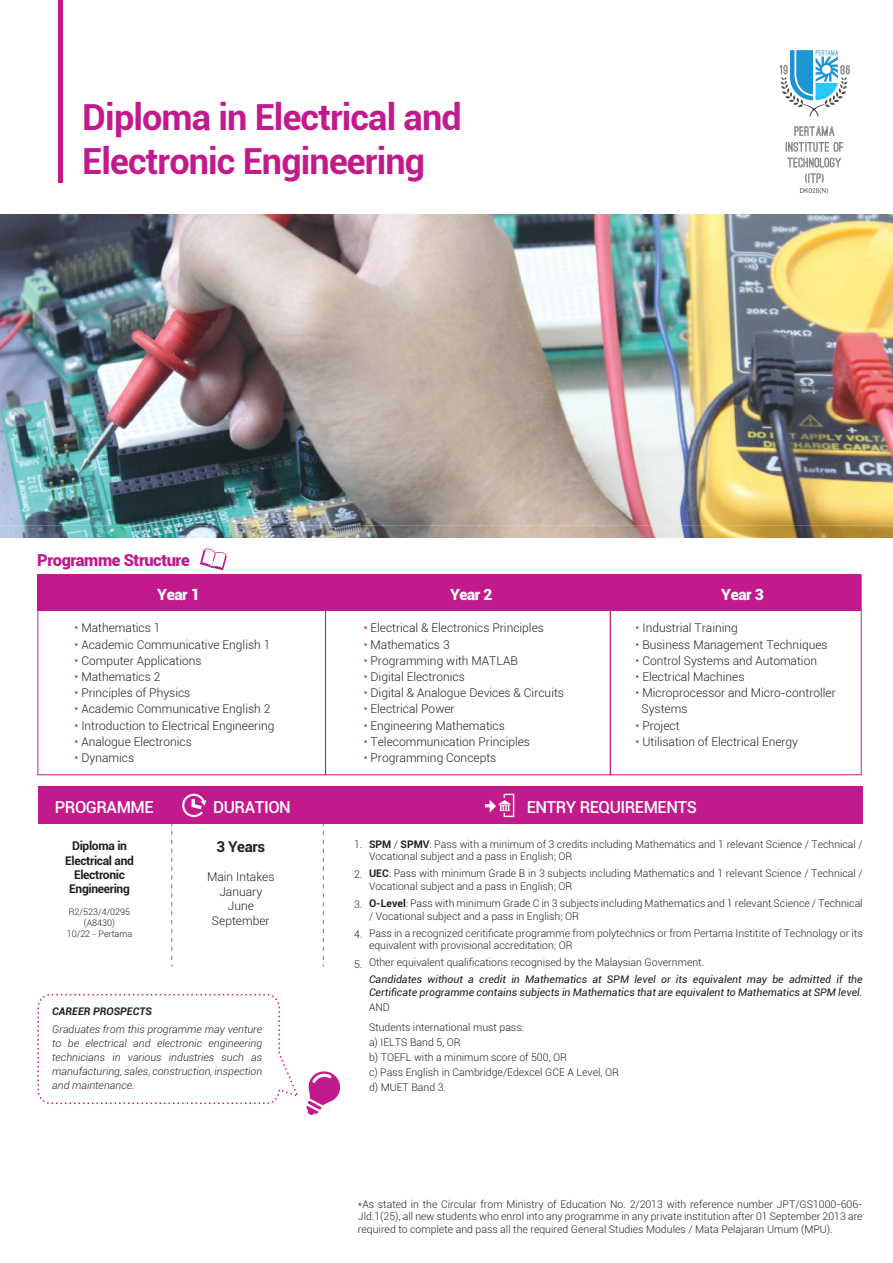
<style>
.page{position:relative;width:893px;height:1263px;background:#fff}
.page>*{position:absolute;margin:0;border:0;box-sizing:border-box;transform-origin:0 0}
.t1{font:700 36px/43.2px "Roboto";letter-spacing:-.025em;color:#c21a8d}
.t2{font:500 16.5px "Roboto";letter-spacing:-.025em;color:#fff}
.t3{font:900 16.5px "Roboto";letter-spacing:-.025em;color:#c21a8d}
.t4{font:900 15.45px "Roboto";letter-spacing:-.03em;color:#fff}
.t5{font:700 15px "Roboto";letter-spacing:-.025em;color:#241f1f}
.t6{font:300 12px/14.4px "Roboto";color:#241f1f;text-align:center}
.t7{font:700 12px/14.4px "Roboto";letter-spacing:-.025em;color:#241f1f;text-align:center}
.t8{font:300 10.5px/12.6px "Roboto";color:#241f1f}
.t9{font:italic 10.5px/12.6px "Roboto";color:#241f1f}
.t10{font:italic 300 10.5px/14.1px "Roboto";color:#241f1f;text-align:justify}
.t11{font:italic 700 10.5px "Roboto";color:#241f1f}
.t12{font:300 9px/10.8px "Roboto";color:#241f1f;text-align:center}
.s1{color:#c21a8d}
.s2{font-weight:700}
</style>
<div class="page">
<div style="left:38px;top:787px;width:825px;height:37px;background:#c21a8d"></div>
<svg style="left:171px;top:824px;width:1px;height:142px"></svg>
<svg style="left:323px;top:824px;width:1px;height:142px"></svg>
<svg style="left:485px;top:794px;width:29px;height:24px"></svg>
<svg style="left:182px;top:794px;width:24px;height:23px"></svg>
<div style="left:37px;top:994px;width:243px;height:110px;border:2px dashed #c21a8d;border-radius:13px"></div>
<svg style="left:306px;top:1071px;width:35px;height:44px"></svg>
<div style="left:38px;top:574px;width:276px;height:37px;background:#c21a8d"></div>
<div style="left:38px;top:574px;width:288px;height:201px;border:1px solid #c21a8d"></div>
<div style="left:314px;top:574px;width:288px;height:37px;background:#c21a8d"></div>
<div style="left:325px;top:575px;width:286px;height:200px;border:1px solid #c21a8d"></div>
<div style="left:602px;top:574px;width:259px;height:37px;background:#c21a8d"></div>
<div style="left:610px;top:575px;width:252px;height:200px;border:1px solid #c21a8d"></div>
<svg style="left:200px;top:548px;width:27px;height:22px"></svg>
<div style="left:58px;top:0;width:5px;height:183px;background:#c21a8d"></div>
<img style="left:0;top:214px;width:893px;height:323px">
<svg style="left:794px;top:126px;width:40px;height:10px"></svg>
<svg style="left:786px;top:142px;width:57px;height:10px"></svg>
<svg style="left:787px;top:158px;width:54px;height:9px"></svg>
<svg style="left:779px;top:50px;width:71px;height:67px"></svg>
<svg style="left:800px;top:173px;width:28px;height:21px"></svg>
<h1 class="t1" style="left:82px;top:95px;width:381px">Diploma in Electrical and<br>Electronic Engineering</h1>
<h2 class="t3" style="left:37px;top:549px;width:154px">Programme Structure</h2>
<h3 class="t4" style="left:157px;top:583px;width:44px">Year 1</h3>
<p class="t6" style="left:75px;top:620px;width:87px"><span class="s1">•</span> Mathematics 1</p>
<p class="t6" style="left:75px;top:637px;width:197px"><span class="s1">•</span> Academic Communicative English 1</p>
<p class="t6" style="left:75px;top:653px;width:129px"><span class="s1">•</span> Computer Applications</p>
<p class="t6" style="left:75px;top:669px;width:87px"><span class="s1">•</span> Mathematics 2</p>
<p class="t6" style="left:75px;top:685px;width:117px"><span class="s1">•</span> Principles of Physics</p>
<p class="t6" style="left:75px;top:702px;width:197px"><span class="s1">•</span> Academic Communicative English 2</p>
<p class="t6" style="left:75px;top:718px;width:201px"><span class="s1">•</span> Introduction to Electrical Engineering</p>
<p class="t6" style="left:75px;top:734px;width:119px"><span class="s1">•</span> Analogue Electronics</p>
<p class="t6" style="left:75px;top:750px;width:61px"><span class="s1">•</span> Dynamics</p>
<h3 class="t4" style="left:450px;top:583px;width:44px">Year 2</h3>
<h3 class="t4" style="left:721px;top:583px;width:44px">Year 3</h3>
<p class="t6" style="left:364px;top:620px;width:182px"><span class="s1">•</span> Electrical &amp; Electronics Principles</p>
<p class="t6" style="left:364px;top:637px;width:87px"><span class="s1">•</span> Mathematics 3</p>
<p class="t6" style="left:364px;top:653px;width:155px"><span class="s1">•</span> Programming with MATLAB</p>
<p class="t6" style="left:364px;top:669px;width:102px"><span class="s1">•</span> Digital Electronics</p>
<p class="t6" style="left:364px;top:685px;width:202px"><span class="s1">•</span> Digital &amp; Analogue Devices &amp; Circuits</p>
<p class="t6" style="left:364px;top:702px;width:92px"><span class="s1">•</span> Electrical Power</p>
<p class="t6" style="left:364px;top:718px;width:143px"><span class="s1">•</span> Engineering Mathematics</p>
<p class="t6" style="left:364px;top:734px;width:168px"><span class="s1">•</span> Telecommunication Principles</p>
<p class="t6" style="left:364px;top:750px;width:134px"><span class="s1">•</span> Programming Concepts</p>
<p class="t6" style="left:636px;top:620px;width:104px"><span class="s1">•</span> Industrial Training</p>
<p class="t6" style="left:636px;top:637px;width:194px"><span class="s1">•</span> Business Management Techniques</p>
<p class="t6" style="left:636px;top:653px;width:183px"><span class="s1">•</span> Control Systems and Automation</p>
<p class="t6" style="left:636px;top:669px;width:110px"><span class="s1">•</span> Electrical Machines</p>
<p class="t6" style="left:641px;top:684px;width:196px;line-height:16.2px;text-align:left;text-indent:-6px"><span class="s1">•</span> Microprocessor and Micro-controller<br>Systems</p>
<p class="t6" style="left:636px;top:718px;width:46px"><span class="s1">•</span> Project</p>
<p class="t6" style="left:636px;top:734px;width:164px"><span class="s1">•</span> Utilisation of Electrical Energy</p>
<h2 class="t2" style="left:55px;top:795px;width:100px">PROGRAMME</h2>
<h2 class="t2" style="left:213px;top:795px;width:79px">DURATION</h2>
<h2 class="t2" style="left:527px;top:795px;width:172px">ENTRY REQUIREMENTS</h2>
<p class="t7" style="left:65px;top:838px;width:70px">Diploma in<br>Electrical and<br>Electronic<br>Engineering</p>
<p class="t12" style="left:67px;top:906px;width:67px">R2/523/4/0295 (A8430)<br>10/22 - Pertama</p>
<p class="t8" style="left:369px;top:837px;width:495px"><span class="s2">SPM</span> / <span class="s2">SPMV</span>: Pass with a minimum of 3 credits including Mathematics and 1 relevant Science / Technical /<br>Vocational subject and a pass in English; OR</p>
<p class="t8" style="left:369px;top:867px;width:495px"><span class="s2">UEC</span>: Pass with minimum Grade B in 3 subjects including Mathematics and 1 relevant Science / Technical /<br>Vocational subject and a pass in English; OR</p>
<p class="t8" style="left:369px;top:896px;width:495px"><span class="s2">O-Level</span>: Pass with minimum Grade C in 3 subjects including Mathematics and 1 relevant Science / Technical / Vocational subject and a pass in English; OR</p>
<p class="t8" style="left:369px;top:926px;width:495px">Pass in a recognized ceritificate programme from polytechnics or from Pertama Institite of Technology or its equivalent with provisional accreditation; OR</p>
<p class="t8" style="left:369px;top:956px;width:337px">Other equivalent qualifications recognised by the Malaysian Government.</p>
<p class="t9" style="left:369px;top:973px;width:495px">Candidates without a credit in Mathematics at SPM level or its equivalent may be admitted if the<br>Certificate programme contains subjects in Mathematics that are equivalent to Mathematics at SPM level.</p>
<p class="t8" style="left:369px;top:997px;width:156px;line-height:19.5px">AND<br>Students international must pass:</p>
<p class="t8" style="left:369px;top:1034px;width:251px;line-height:15px">a) IELTS Band 5, OR<br>b) TOEFL with a minimum score of 500, OR<br>c) Pass English in Cambridge/Edexcel GCE A Level, OR d) MUET Band 3.</p>
<p class="t8" style="left:354px;top:837px;width:10px">1.</p>
<p class="t8" style="left:354px;top:867px;width:10px">2.</p>
<p class="t8" style="left:354px;top:897px;width:10px">3.</p>
<p class="t8" style="left:354px;top:927px;width:10px">4.</p>
<p class="t8" style="left:354px;top:957px;width:10px">5.</p>
<h3 class="t5" style="left:217px;top:836px;width:50px">3 Years</h3>
<p class="t6" style="left:207px;top:869px;width:69px">Main Intakes<br>January<br>June<br>September</p>
<p class="t11" style="left:52px;top:1003px;width:101px">CAREER PROSPECTS</p>
<p class="t10" style="left:52px;top:1022px;width:212px">Graduates from this programme may venture to be electrical and electronic engineering technicians in various industries such as manufacturing, sales, construction, inspection and maintenance.</p>
<p class="t8" style="left:358px;top:1197px;width:506px;text-align:justify">*As stated in the Circular from Ministry of Education No. 2/2013 with reference number JPT/GS1000-606- Jld.1(25), all new students who enrol into any programme in any private institution after 01 September 2013 are required to complete and pass all the required General Studies Modules / Mata Pelajaran Umum (MPU).</p>
</div>
